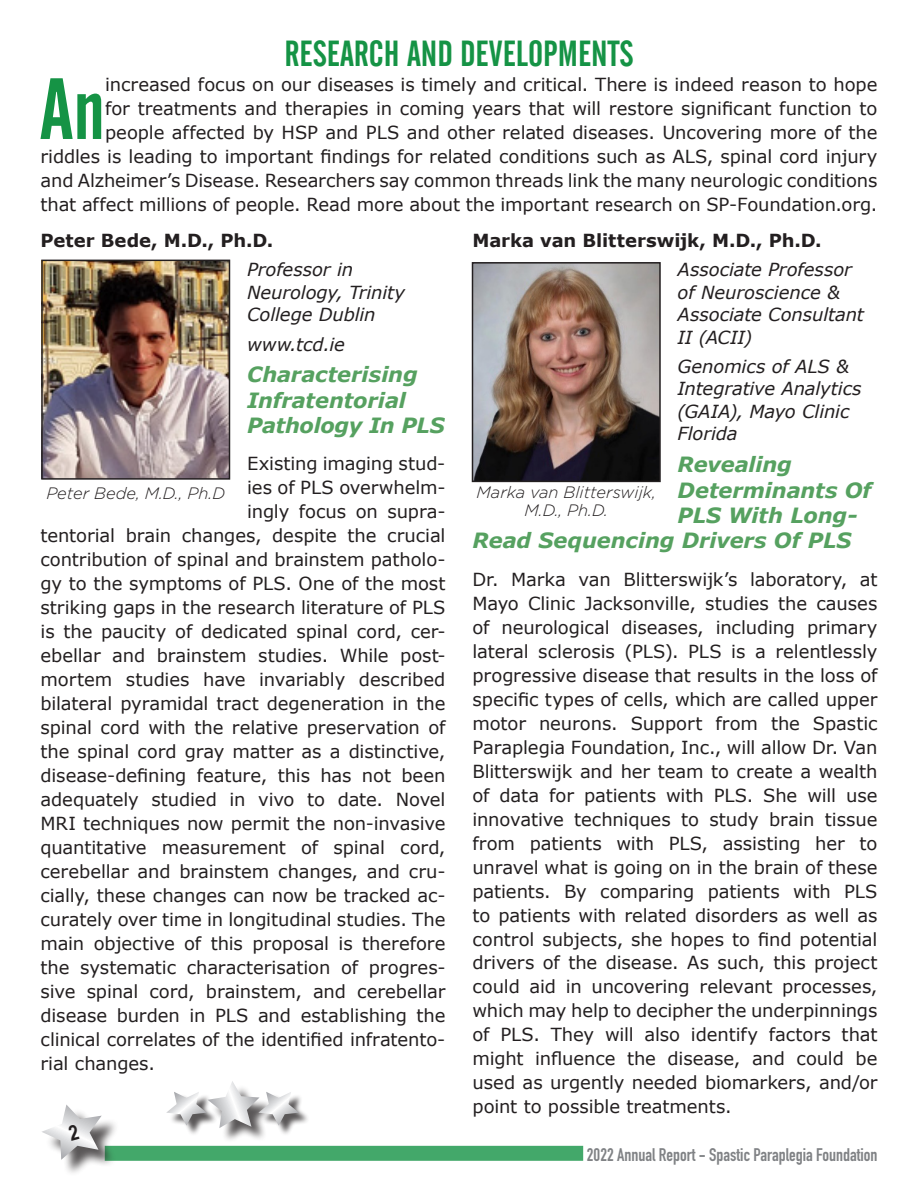
<style>
.page{position:relative;width:918px;height:1188px;background:#fff}
.page>*{position:absolute;margin:0;border:0;box-sizing:border-box;transform-origin:0 0}
.t1{font:85.95px "Alternate Gothic No 2 BT";color:#159345}
.t2{font:36px "Alternate Gothic No 2 BT";color:#159345}
.t3{font:italic 700 21px/25.2px "Verdana";letter-spacing:-.005em;color:#56a160}
.t4{font:18px/24px "Verdana";letter-spacing:-.005em;color:#231f20;text-align:justify}
.t5{font:italic 18px/22.5px "Verdana";letter-spacing:-.005em;color:#231f20}
.t6{font:700 18px "Verdana";letter-spacing:-.005em;color:#231f20}
.t7{font:700 18px "DIN Condensed";color:#808285}
.t8{font:italic 300 16.5px/18px "Gotham";color:#231f20;text-align:center}
.s1{font-style:inherit}
</style>
<div class="page">
<div style="left:105px;top:1146px;width:478px;height:15px;background:#43a86a"></div>
<div style="left:45px;top:1108px;width:74px;height:69px;background:#231f20;opacity:.75"></div>
<img style="left:44px;top:263px;width:183px;height:214px">
<div style="left:41px;top:260px;width:189px;height:220px;border:2px solid #231f20"></div>
<img style="left:475px;top:265px;width:183px;height:214px">
<div style="left:472px;top:262px;width:189px;height:220px;border:2px solid #231f20"></div>
<div style="left:169px;top:1094px;width:49px;height:43px;background:#231f20;opacity:.75"></div>
<div style="left:211px;top:1084px;width:64px;height:59px;background:#231f20;opacity:.75"></div>
<div style="left:261px;top:1094px;width:49px;height:43px;background:#231f20;opacity:.75"></div>
<svg style="left:166px;top:1081px;width:133px;height:47px"></svg>
<svg style="left:42px;top:1105px;width:60px;height:55px"></svg>
<h2 class="t2" style="left:284px;top:33px;width:351px">RESEARCH AND DEVELOPMENTS</h2>
<p class="t4" style="left:41px;top:73px;width:839px;text-align:right">increased focus on our diseases is timely and critical. There is indeed reason to hope<br>for treatments and therapies in coming years that will restore significant function to<br>people affected by HSP and PLS and other related diseases. Uncovering more of the<br>riddles is leading to important findings for related conditions such as ALS, spinal cord injury and Alzheimer’s Disease. Researchers say common threads link the many neurologic conditions that affect millions of people. Read more about the important research on SP-Foundation.org.</p>
<h1 class="t1" style="left:40px;top:61px;width:67px">A<span class="s1">n</span></h1>
<p class="t6" style="left:473px;top:229px;width:351px">Marka van Blitterswijk, M.D., Ph.D.</p>
<p class="t5" style="left:678px;top:259px;width:188px">Associate Professor of Neuroscience &amp;<br>Associate Consultant<br>II (ACII)</p>
<p class="t5" style="left:678px;top:355px;width:186px">Genomics of ALS &amp;<br>Integrative Analytics (GAIA), Mayo Clinic<br>Florida</p>
<p class="t3" style="left:678px;top:452px;width:116px">Revealing</p>
<p class="t3" style="left:678px;top:478px;width:195px">Determinants Of</p>
<p class="t3" style="left:678px;top:503px;width:181px">PLS With Long-</p>
<p class="t3" style="left:472px;top:528px;width:380px">Read Sequencing Drivers Of PLS</p>
<p class="t4" style="left:472px;top:567px;width:407px">Dr. Marka van Blitterswijk’s laboratory, at Mayo Clinic Jacksonville, studies the causes of neurological diseases, including primary lateral sclerosis (PLS). PLS is a relentlessly progressive disease that results in the loss of specific types of cells, which are called upper motor neurons. Support from the Spastic Paraplegia Foundation, Inc., will allow Dr. Van Blitterswijk and her team to create a wealth of data for patients with PLS. She will use innovative techniques to study brain tissue from patients with PLS, assisting her to unravel what is going on in the brain of these patients. By comparing patients with PLS to patients with related disorders as well as control subjects, she hopes to find potential drivers of the disease. As such, this project could aid in uncovering relevant processes, which may help to decipher the underpinnings of PLS. They will also identify factors that might influence the disease, and could be used as urgently needed biomarkers, and/or point to possible treatments.</p>
<p class="t6" style="left:40px;top:229px;width:234px">Peter Bede, M.D., Ph.D.</p>
<p class="t5" style="left:247px;top:259px;width:160px">Professor in<br>Neurology, Trinity<br>College Dublin</p>
<p class="t5" style="left:247px;top:333px;width:99px">www.tcd.ie</p>
<p class="t3" style="left:247px;top:362px;width:199px">Characterising<br>Infratentorial<br>Pathology In PLS</p>
<p class="t4" style="left:247px;top:452px;width:200px">Existing imaging stud-</p>
<p class="t4" style="left:247px;top:476px;width:200px">ies of PLS overwhelm-</p>
<p class="t4" style="left:247px;top:500px;width:200px">ingly focus on supra-</p>
<p class="t4" style="left:41px;top:524px;width:406px">tentorial brain changes, despite the crucial</p>
<p class="t4" style="left:41px;top:548px;width:406px">contribution of spinal and brainstem patholo-</p>
<p class="t4" style="left:41px;top:572px;width:407px">gy to the symptoms of PLS. One of the most</p>
<p class="t4" style="left:41px;top:596px;width:407px">striking gaps in the research literature of PLS</p>
<p class="t4" style="left:41px;top:620px;width:406px">is the paucity of dedicated spinal cord, cer-</p>
<p class="t4" style="left:41px;top:644px;width:406px">ebellar and brainstem studies. While post-</p>
<p class="t4" style="left:41px;top:668px;width:407px">mortem studies have invariably described</p>
<p class="t4" style="left:41px;top:692px;width:407px">bilateral pyramidal tract degeneration in the</p>
<p class="t4" style="left:41px;top:716px;width:407px">spinal cord with the relative preservation of</p>
<p class="t4" style="left:41px;top:740px;width:407px">the spinal cord gray matter as a distinctive,</p>
<p class="t4" style="left:41px;top:764px;width:407px">disease-defining feature, this has not been</p>
<p class="t4" style="left:41px;top:788px;width:406px">adequately studied in vivo to date. Novel</p>
<p class="t4" style="left:41px;top:812px;width:407px">MRI techniques now permit the non-invasive</p>
<p class="t4" style="left:41px;top:836px;width:407px">quantitative measurement of spinal cord,</p>
<p class="t4" style="left:41px;top:860px;width:406px">cerebellar and brainstem changes, and cru-</p>
<p class="t4" style="left:41px;top:884px;width:406px">cially, these changes can now be tracked ac-</p>
<p class="t4" style="left:41px;top:908px;width:406px">curately over time in longitudinal studies. The</p>
<p class="t4" style="left:41px;top:932px;width:407px">main objective of this proposal is therefore</p>
<p class="t4" style="left:41px;top:956px;width:406px">the systematic characterisation of progres-</p>
<p class="t4" style="left:41px;top:980px;width:407px">sive spinal cord, brainstem, and cerebellar</p>
<p class="t4" style="left:41px;top:1004px;width:407px">disease burden in PLS and establishing the</p>
<p class="t4" style="left:41px;top:1028px;width:406px">clinical correlates of the identified infratento-</p>
<p class="t4" style="left:41px;top:1052px;width:116px">rial changes.</p>
<p class="t8" style="left:46px;top:484px;width:180px">Peter Bede, M.D., Ph.D</p>
<p class="t8" style="left:477px;top:483px;width:181px">Marka van Blitterswijk,<br>M.D., Ph.D.</p>
<p class="t7" style="left:587px;top:1142px;width:292px">2022 Annual Report - Spastic Paraplegia Foundation</p>
</div>
